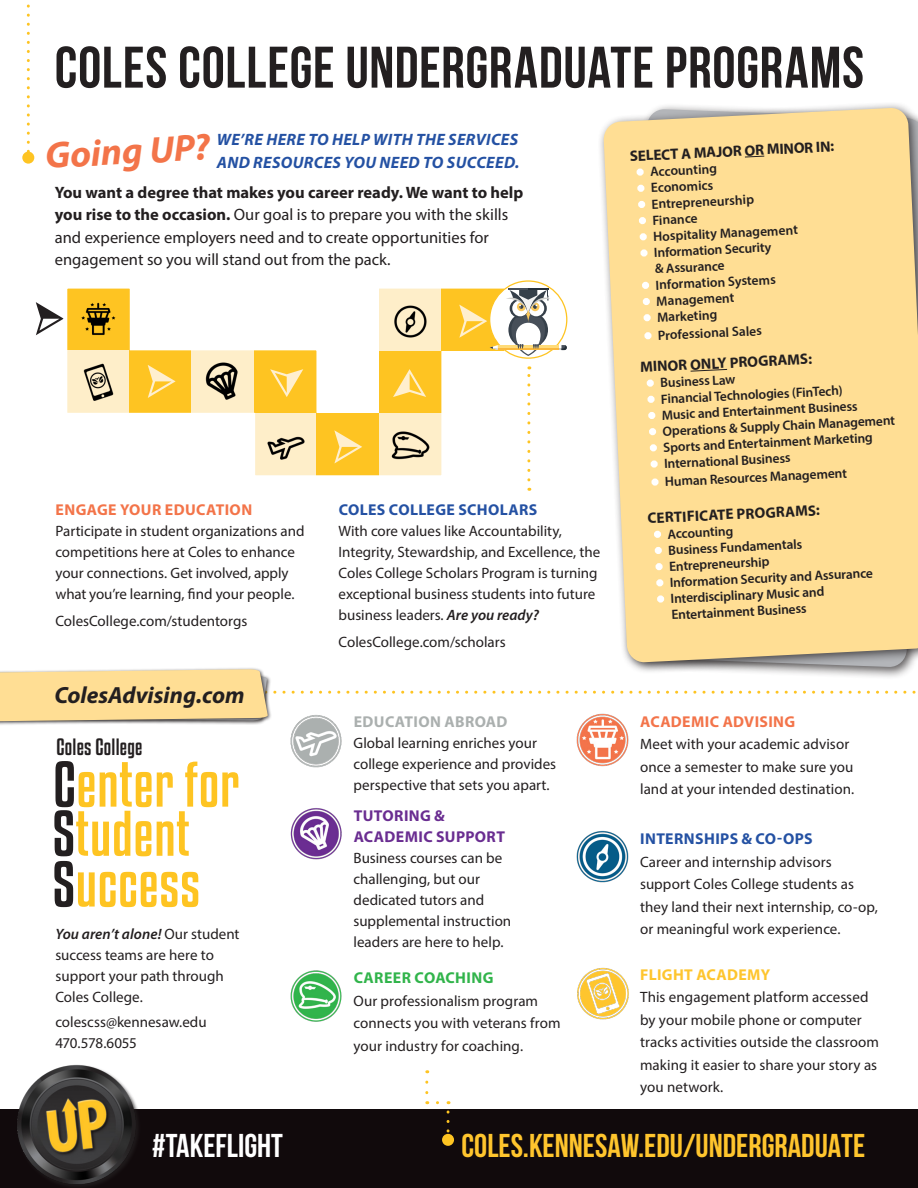
<style>
.page{position:relative;width:918px;height:1188px;background:#fff}
.page>*{position:absolute;margin:0;border:0;box-sizing:border-box;transform-origin:0 0}
.t1{font:700 58.5px "Bebas Neue";letter-spacing:.01em;color:#231f20}
.t2{font:57px/50.7px "Kenyan Coffee Rg";letter-spacing:.01em;color:#fec422}
.t3{font:italic 700 37.5px "Myriad Pro";color:#f37449}
.t4{font:700 33px "Bebas Neue";color:#ffc52d}
.t5{font:700 33px "Bebas Neue";color:#fff}
.t6{font:italic 700 23.4px "Myriad Pro";color:#231f20}
.t7{font:20.7px "Kenyan Coffee Rg";letter-spacing:.01em;color:#231f20}
.t8{font:16.5px/22.5px "Myriad Pro";color:#231f20}
.t9{font:italic 700 16.5px/22.5px "Myriad Pro";letter-spacing:.02em;color:#2451a3}
.t10{font:700 15.75px "Myriad Pro";letter-spacing:.02em;color:#2451a3}
.t11{font:700 15.75px/21px "Myriad Pro";letter-spacing:.025em;color:#6a2d91}
.t12{font:700 15.75px "Myriad Pro";letter-spacing:.025em;color:#f37449}
.t13{font:700 15.75px "Myriad Pro";letter-spacing:.025em;color:#f3744a}
.t14{font:700 15.75px "Myriad Pro";letter-spacing:.02em;color:#abb0af}
.t15{font:700 15.75px "Myriad Pro";letter-spacing:.025em;color:#31b44b}
.t16{font:700 15.75px "Myriad Pro";letter-spacing:.02em;color:#fec52e}
.t17{font:15px/21px "Myriad Pro";color:#231f20}
.t18{font:700 15px "Myriad Pro";color:#231f20}
.t19{font:600 13.5px/16px "Myriad Pro";color:#231f20}
.s1{font-weight:700}
.s2{color:#231f20}
.s3{font-weight:600;font-style:italic}
.s4{font-size:18px;color:#fff}
</style>
<div class="page">
<div style="left:0;top:1109px;width:918px;height:79px;background:#110a0c"></div>
<svg style="left:36px;top:302px;width:26px;height:33px"></svg>
<svg style="left:62px;top:283px;width:506px;height:198px"></svg>
<svg style="left:270px;top:369px;width:33px;height:28px"></svg>
<svg style="left:393px;top:369px;width:33px;height:28px"></svg>
<svg style="left:459px;top:305px;width:28px;height:33px"></svg>
<svg style="left:334px;top:430px;width:28px;height:33px"></svg>
<div style="left:490px;top:281px;width:77px;height:77px;background:#fff;border-radius:50%"></div>
<div style="left:489px;top:280px;width:78px;height:79px;border:1px solid #fec422;border-radius:50%"></div>
<div style="left:512px;top:312px;width:36px;height:36px;background:#36404a;border-radius:50%"></div>
<svg style="left:508px;top:312px;width:36px;height:36px"></svg>
<svg style="left:511px;top:312px;width:34px;height:44px"></svg>
<div style="left:516px;top:323px;width:25px;height:32px;background:#fff;border-radius:12px"></div>
<svg style="left:506px;top:288px;width:45px;height:35px"></svg>
<svg style="left:498px;top:345px;width:61px;height:4px"></svg>
<hr style="left:498px;top:349px;width:61px;height:1px;background:#fab83d">
<svg style="left:490px;top:345px;width:8px;height:5px"></svg>
<svg style="left:559px;top:345px;width:8px;height:5px"></svg>
<svg style="left:517px;top:344px;width:7px;height:5px"></svg>
<svg style="left:533px;top:344px;width:6px;height:5px"></svg>
<svg style="left:148px;top:365px;width:28px;height:33px"></svg>
<svg style="left:27px;top:4px;width:3px;height:148px"></svg>
<div style="left:22px;top:152px;width:12px;height:12px;background:#fec422;border-radius:50%"></div>
<svg style="left:425px;top:1082px;width:3px;height:22px"></svg>
<svg style="left:437px;top:1101px;width:12px;height:3px"></svg>
<svg style="left:447px;top:1112px;width:3px;height:22px"></svg>
<div style="left:442px;top:1134px;width:12px;height:12px;background:#fec422;border-radius:50%"></div>
<div style="left:16px;top:1064px;width:125px;height:124px;background:#231f20;opacity:.75"></div>
<img style="left:16px;top:1064px;width:123px;height:123px">
<div style="left:597px;top:102px;width:321px;height:573px;background:#231f20;opacity:.75"></div>
<svg style="left:603px;top:108px;width:315px;height:555px;background:#fbdc98"></svg>
<div style="left:0;top:667px;width:272px;height:59px;background:#231f20;opacity:.75"></div>
<svg style="left:0;top:669px;width:918px;height:53px"></svg>
<img style="left:565px;top:713px;width:75px;height:54px">
<img style="left:290px;top:970px;width:52px;height:52px">
<img style="left:278px;top:714px;width:76px;height:54px">
<img style="left:576px;top:830px;width:53px;height:53px">
<img style="left:290px;top:808px;width:52px;height:52px">
<img style="left:577px;top:967px;width:52px;height:53px">
<img style="left:65px;top:359px;width:67px;height:48px">
<img style="left:192px;top:360px;width:61px;height:44px">
<img style="left:380px;top:299px;width:61px;height:44px">
<img style="left:256px;top:425px;width:61px;height:44px">
<img style="left:379px;top:425px;width:61px;height:44px">
<img style="left:67px;top:298px;width:62px;height:44px">
<svg style="left:527px;top:366px;width:3px;height:114px"></svg>
<svg style="left:744px;top:155px;width:21px;height:3px"></svg>
<svg style="left:690px;top:369px;width:38px;height:3px"></svg>
<p class="t1" style="left:55px;top:35px;width:811px">COLES COLLEGE UNDERGRADUATE PROGRAMS</p>
<p class="t9" style="left:217px;top:128px;width:304px">WE’RE HERE TO HELP WITH THE SERVICES<br>AND RESOURCES YOU NEED TO SUCCEED.</p>
<p class="t8" style="left:55px;top:181px;width:470px"><span class="s1">You want a degree that makes you career ready. We want to help you rise to the occasion.</span> Our goal is to prepare you with the skills and experience employers need and to create opportunities for engagement so you will stand out from the pack.</p>
<p class="t3" style="left:44px;top:131px;width:167px;rotate:-3deg">Going UP?</p>
<p class="t12" style="left:56px;top:499px;width:198px">ENGAGE YOUR EDUCATION</p>
<p class="t17" style="left:55px;top:520px;width:251px">Participate in student organizations and competitions here at Coles to enhance your connections. Get involved, apply what you’re learning, find your people.</p>
<p class="t17" style="left:55px;top:610px;width:193px">ColesCollege.com/studentorgs</p>
<p class="t6" style="left:54px;top:680px;width:192px">ColesAdvising.com</p>
<p class="t7" style="left:56px;top:734px;width:88px">Coles College</p>
<p class="t2" style="left:53px;top:759px;width:187px"><span class="s2">C</span>enter for</p>
<p class="t2" style="left:52px;top:808px;width:149px"><span class="s2">S</span>tudent<br><span class="s2">S</span>uccess</p>
<p class="t17" style="left:55px;top:924px;width:186px"><span class="s3">You aren’t alone!</span> Our student success teams are here to support your path through<br>Coles College.</p>
<p class="t17" style="left:55px;top:1011px;width:153px">colescss@kennesaw.edu<br>470.578.6055</p>
<p class="t10" style="left:339px;top:499px;width:200px">COLES COLLEGE SCHOLARS</p>
<p class="t17" style="left:339px;top:520px;width:263px">With core values like Accountability, Integrity, Stewardship, and Excellence, the Coles College Scholars Program is turning exceptional business students into future business leaders. <span class="s3">Are you ready?</span></p>
<p class="t17" style="left:339px;top:631px;width:169px">ColesCollege.com/scholars</p>
<p class="t14" style="left:354px;top:711px;width:155px">EDUCATION ABROAD</p>
<p class="t17" style="left:354px;top:732px;width:204px">Global learning enriches your college experience and provides perspective that sets you apart.</p>
<p class="t11" style="left:354px;top:805px;width:153px">TUTORING &amp;<br>ACADEMIC SUPPORT</p>
<p class="t17" style="left:354px;top:848px;width:159px">Business courses can be challenging, but our dedicated tutors and supplemental instruction leaders are here to help.</p>
<p class="t15" style="left:354px;top:968px;width:141px">CAREER COACHING</p>
<p class="t17" style="left:354px;top:989px;width:208px;line-height:22.5px">Our professionalism program connects you with veterans from your industry for coaching.</p>
<p class="t18" style="left:630px;top:147px;width:206px;rotate:-3deg">SELECT A MAJOR OR MINOR IN:</p>
<p class="t19" style="left:637px;top:164px;width:81px;rotate:-3deg"><span class="s4">•</span> Accounting</p>
<p class="t19" style="left:638px;top:180px;width:77px;rotate:-3deg"><span class="s4">•</span> Economics</p>
<p class="t19" style="left:638px;top:197px;width:117px;rotate:-3deg"><span class="s4">•</span> Entrepreneurship</p>
<p class="t19" style="left:639px;top:213px;width:60px;rotate:-3deg"><span class="s4">•</span> Finance</p>
<p class="t19" style="left:640px;top:229px;width:159px;rotate:-3deg"><span class="s4">•</span> Hospitality Management</p>
<p class="t19" style="left:654px;top:245px;width:119px;text-indent:-13px;rotate:-3deg"><span class="s4">•</span> Information Security &amp; Assurance</p>
<p class="t19" style="left:642px;top:278px;width:135px;rotate:-3deg"><span class="s4">•</span> Information Systems</p>
<p class="t19" style="left:643px;top:294px;width:93px;rotate:-3deg"><span class="s4">•</span> Management</p>
<p class="t19" style="left:644px;top:310px;width:75px;rotate:-3deg"><span class="s4">•</span> Marketing</p>
<p class="t19" style="left:645px;top:328px;width:118px;rotate:-3deg"><span class="s4">•</span> Professional Sales</p>
<p class="t18" style="left:640px;top:358px;width:174px;rotate:-3deg">MINOR ONLY PROGRAMS:</p>
<p class="t19" style="left:647px;top:375px;width:90px;rotate:-3deg"><span class="s4">•</span> Business Law</p>
<p class="t19" style="left:648px;top:392px;width:196px;rotate:-3deg"><span class="s4">•</span> Financial Technologies (FinTech)</p>
<p class="t19" style="left:649px;top:408px;width:210px;rotate:-3deg"><span class="s4">•</span> Music and Entertainment Business</p>
<p class="t19" style="left:649px;top:424px;width:247px;rotate:-3deg"><span class="s4">•</span> Operations &amp; Supply Chain Management</p>
<p class="t19" style="left:650px;top:440px;width:224px;rotate:-3deg"><span class="s4">•</span> Sports and Entertainment Marketing</p>
<p class="t19" style="left:651px;top:456px;width:141px;rotate:-3deg"><span class="s4">•</span> International Business</p>
<p class="t19" style="left:652px;top:474px;width:196px;rotate:-3deg"><span class="s4">•</span> Human Resources Management</p>
<p class="t18" style="left:647px;top:509px;width:174px;rotate:-3deg">CERTIFICATE PROGRAMS:</p>
<p class="t19" style="left:654px;top:526px;width:80px;rotate:-3deg"><span class="s4">•</span> Accounting</p>
<p class="t19" style="left:655px;top:543px;width:148px;rotate:-3deg"><span class="s4">•</span> Business Fundamentals</p>
<p class="t19" style="left:656px;top:559px;width:115px;rotate:-3deg"><span class="s4">•</span> Entrepreneurship</p>
<p class="t19" style="left:657px;top:575px;width:218px;rotate:-3deg"><span class="s4">•</span> Information Security and Assurance</p>
<p class="t19" style="left:657px;top:591px;width:168px;text-align:center;rotate:-3deg"><span class="s4">•</span> Interdisciplinary Music and<br>Entertainment Business</p>
<p class="t13" style="left:640px;top:711px;width:157px">ACADEMIC ADVISING</p>
<p class="t17" style="left:640px;top:733px;width:216px;line-height:22.5px">Meet with your academic advisor once a semester to make sure you land at your intended destination.</p>
<p class="t10" style="left:640px;top:829px;width:174px">INTERNSHIPS &amp; CO-OPS</p>
<p class="t17" style="left:640px;top:850px;width:239px;line-height:22.5px">Career and internship advisors support Coles College students as they land their next internship, co-op, or meaningful work experience.</p>
<p class="t16" style="left:640px;top:964px;width:132px">FLIGHT ACADEMY</p>
<p class="t17" style="left:640px;top:986px;width:241px;line-height:22.5px">This engagement platform accessed by your mobile phone or computer tracks activities outside the classroom making it easier to share your story as you network.</p>
<p class="t5" style="left:152px;top:1127px;width:132px">#TAKEFLIGHT</p>
<p class="t4" style="left:462px;top:1127px;width:405px">COLES.KENNESAW.EDU/UNDERGRADUATE</p>
</div>
